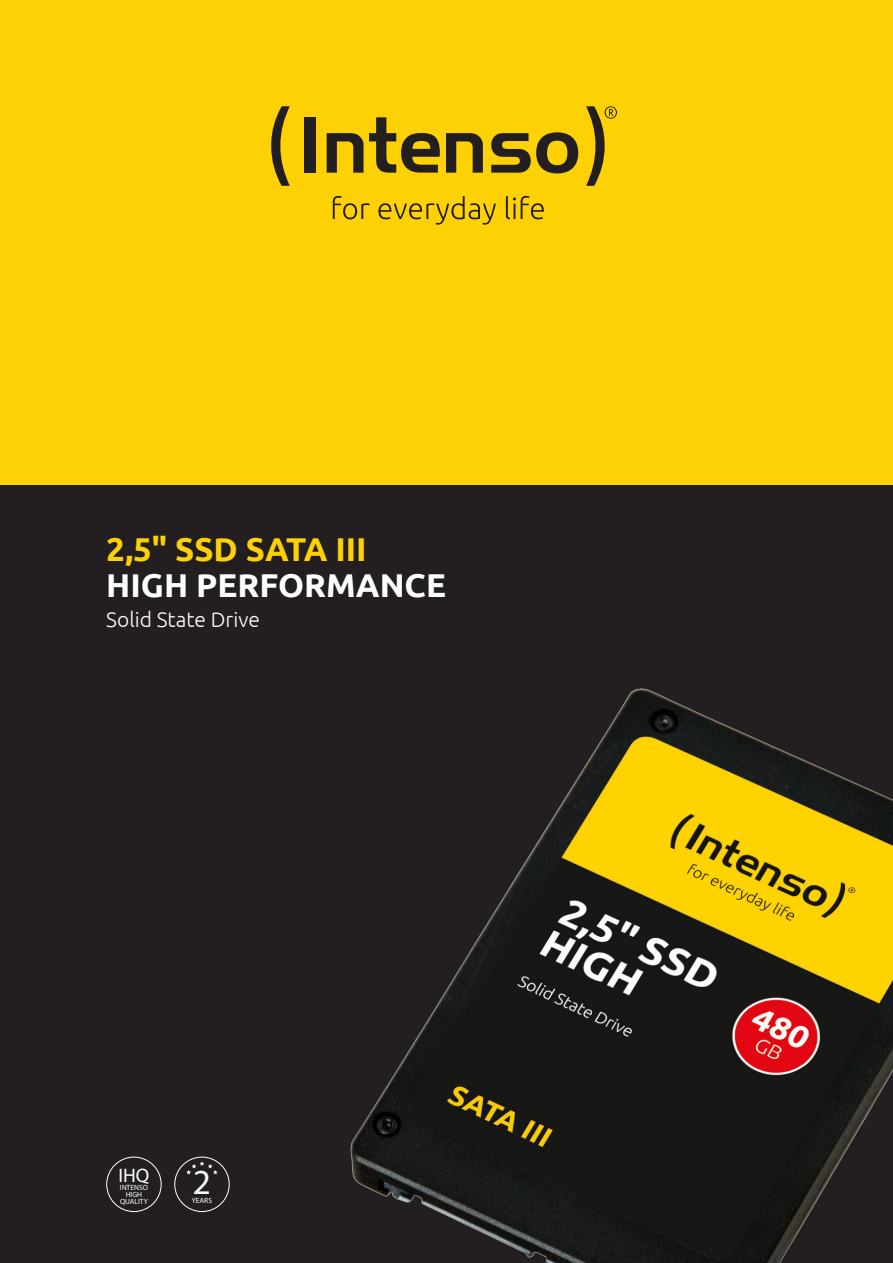
<style>
.page{position:relative;width:893px;height:1263px;background:#231f20}
.page>*{position:absolute;margin:0;border:0;box-sizing:border-box;transform-origin:0 0}
.t1{font:35.25px "Myriad Pro";color:#fff}
.t2{font:700 33px "Ubuntu";color:#fff}
.t3{font:700 33px "Ubuntu";color:#fed105}
.t4{font:300 21px "Ubuntu";color:#fff}
.t5{font:19.65px "Myriad Pro";color:#fff}
.t6{font:7.5px "Myriad Pro";color:#fff}
</style>
<div class="page">
<div style="left:0;top:0;width:893px;height:485px;background:#fed105"></div>
<img style="left:350px;top:688px;width:543px;height:575px">
<svg style="left:586px;top:106px;width:31px;height:80px"></svg>
<svg style="left:271px;top:106px;width:19px;height:80px"></svg>
<div style="left:305px;top:117px;width:11px;height:56px;background:#231f20"></div>
<svg style="left:446px;top:133px;width:37px;height:40px"></svg>
<svg style="left:491px;top:132px;width:87px;height:41px"></svg>
<svg style="left:327px;top:117px;width:113px;height:56px"></svg>
<svg style="left:333px;top:196px;width:211px;height:29px"></svg>
<div style="left:174px;top:1157px;width:56px;height:55px;border:1px solid #fff;border-radius:50%"></div>
<svg style="left:186px;top:1161px;width:32px;height:13px"></svg>
<div style="left:106px;top:1157px;width:56px;height:55px;border:1px solid #fff;border-radius:50%"></div>
<p class="t3" style="left:106px;top:530px;width:262px">2,5" SSD SATA III</p>
<p class="t2" style="left:106px;top:566px;width:341px">HIGH PERFORMANCE</p>
<p class="t4" style="left:106px;top:606px;width:155px">Solid State Drive</p>
<p class="t5" style="left:118px;top:1163px;width:32px">IHQ</p>
<p class="t6" style="left:120px;top:1182px;width:30px">INTENSO</p>
<p class="t6" style="left:126px;top:1189px;width:18px">HIGH</p>
<p class="t6" style="left:120px;top:1196px;width:29px">QUALITY</p>
<p class="t1" style="left:193px;top:1160px;width:20px">2</p>
<p class="t6" style="left:192px;top:1196px;width:22px">YEARS</p>
</div>
